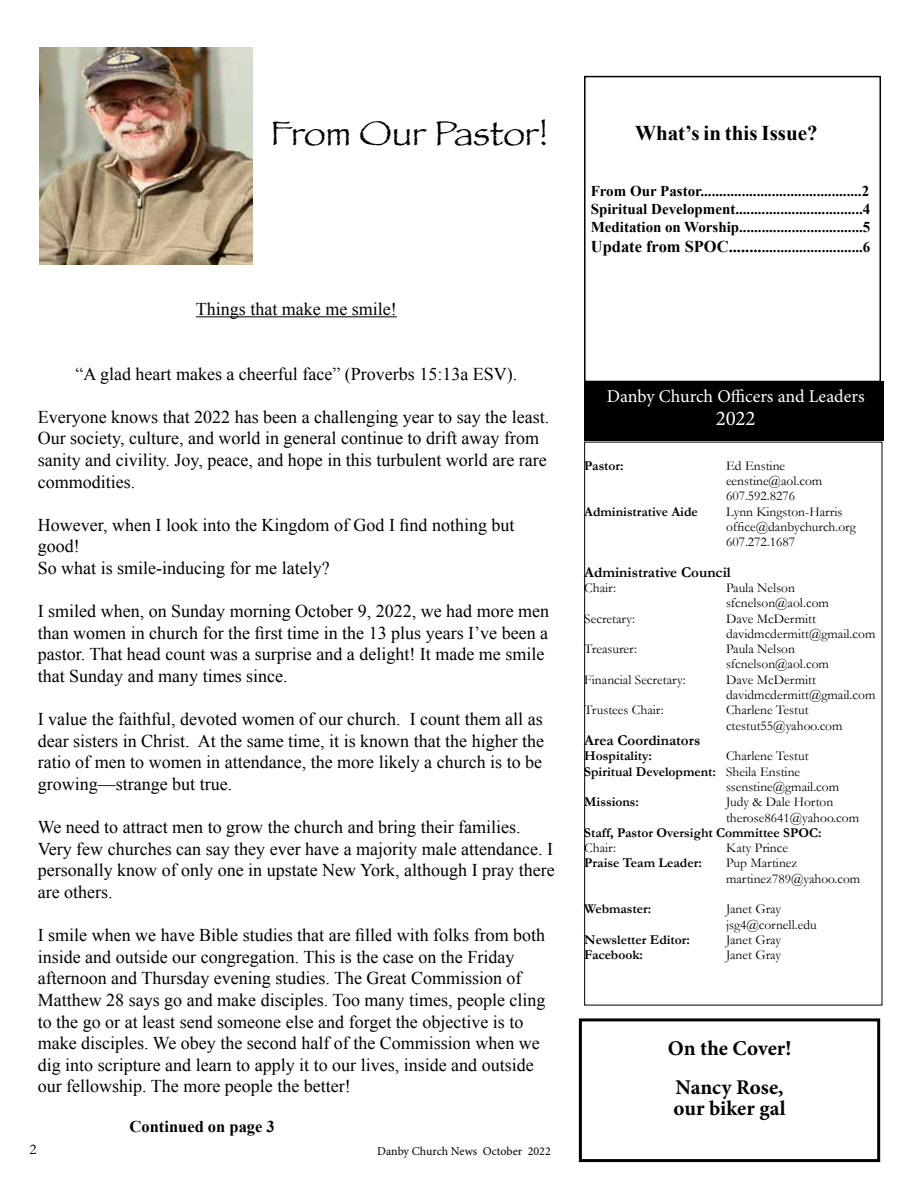
<style>
.page{position:relative;width:918px;height:1188px;background:#fff}
.page>*{position:absolute;margin:0;border:0;box-sizing:border-box;transform-origin:0 0}
.t1{font:36px "Papyrus";color:#000}
.t2{font:700 21px/39px "Minion Pro";color:#000;text-align:center}
.t3{font:700 21px "Times New Roman";color:#000}
.t4{font:21px "Minion Pro";color:#fff}
.t5{font:18px/21.6px "Times New Roman";color:#000}
.t6{font:18px "Minion Pro";color:#fff}
.t7{font:700 16.5px "Times New Roman";color:#000}
.t8{font:700 15px/18px "Times New Roman";color:#000;text-align:justify}
.t9{font:700 15px "Garamond";color:#000}
.t10{font:15px "Garamond";color:#000}
.t11{font:13.5px/15.3px "Garamond";color:#000}
.t12{font:700 13.5px "Garamond";color:#000}
.t13{font:12px "Minion Pro";color:#000}
.s1{font-size:16.5px}
.s2{font-weight:400}
</style>
<div class="page">
<div style="left:579px;top:1018px;width:301px;height:144px;border:3px solid #000"></div>
<div style="left:584px;top:76px;width:297px;height:306px;border:2px solid #000"></div>
<div style="left:584px;top:442px;width:298px;height:563px;border:1px solid #000"></div>
<div style="left:584px;top:381px;width:300px;height:60px;background:#000"></div>
<img style="left:40px;top:48px;width:212px;height:217px">
<hr style="left:196px;top:316px;width:201px;height:1px;background:#000">
<h1 class="t1" style="left:270px;top:111px;width:279px">From Our Pastor!</h1>
<p class="t3" style="left:635px;top:118px;width:184px">What’s in this Issue?</p>
<p class="t5" style="left:196px;top:298px;width:202px">Things that make me smile!</p>
<p class="t5" style="left:76px;top:363px;width:443px">“A glad heart makes a cheerful face” (Proverbs 15:13a ESV).</p>
<p class="t5" style="left:38px;top:406px;width:513px">Everyone knows that 2022 has been a challenging year to say the least.<br>Our society, culture, and world in general continue to drift away from sanity and civility. Joy, peace, and hope in this turbulent world are rare commodities.</p>
<p class="t5" style="left:38px;top:514px;width:478px">However, when I look into the Kingdom of God I find nothing but good!<br>So what is smile-inducing for me lately?</p>
<p class="t5" style="left:38px;top:600px;width:513px">I smiled when, on Sunday morning October 9, 2022, we had more men than women in church for the first time in the 13 plus years I’ve been a pastor. That head count was a surprise and a delight! It made me smile that Sunday and many times since.</p>
<p class="t5" style="left:38px;top:708px;width:508px;text-align:justify">I value the faithful, devoted women of our church. I count them all as dear sisters in Christ. At the same time, it is known that the higher the ratio of men to women in attendance, the more likely a church is to be growing—strange but true.</p>
<p class="t5" style="left:38px;top:816px;width:518px">We need to attract men to grow the church and bring their families.<br>Very few churches can say they ever have a majority male attendance. I personally know of only one in upstate New York, although I pray there are others.</p>
<p class="t5" style="left:38px;top:924px;width:509px">I smile when we have Bible studies that are filled with folks from both inside and outside our congregation. This is the case on the Friday afternoon and Thursday evening studies. The Great Commission of Matthew 28 says go and make disciples. Too many times, people cling to the go or at least send someone else and forget the objective is to make disciples. We obey the second half of the Commission when we dig into scripture and learn to apply it to our lives, inside and outside our fellowship. The more people the better!</p>
<p class="t7" style="left:130px;top:1115px;width:147px">Continued on page 3</p>
<p class="t10" style="left:30px;top:1140px;width:9px">2</p>
<p class="t13" style="left:377px;top:1143px;width:175px">Danby Church News October 2022</p>
<p class="t8" style="left:591px;top:182px;width:281px">From Our Pastor...........................................2<br>Spiritual Development..................................4<br>Meditation on Worship.................................5</p>
<p class="t8" style="left:591px;top:237px;width:281px"><span class="s1">Update from SPOC........</span>...........................6</p>
<p class="t6" style="left:607px;top:384px;width:259px">Danby Church Officers and Leaders</p>
<p class="t4" style="left:716px;top:404px;width:41px">2022</p>
<p class="t12" style="left:584px;top:457px;width:41px">Pastor:</p>
<p class="t11" style="left:726px;top:458px;width:98px">Ed Enstine eenstine@aol.com<br>607.592.8276</p>
<p class="t12" style="left:584px;top:503px;width:115px">Administrative Aide</p>
<p class="t11" style="left:726px;top:503px;width:131px">Lynn Kingston-Harris office@danbychurch.org<br>607.272.1687</p>
<p class="t9" style="left:584px;top:563px;width:148px">Administrative Council</p>
<p class="t11" style="left:584px;top:580px;width:33px">Chair:</p>
<p class="t11" style="left:726px;top:580px;width:104px">Paula Nelson sfcnelson@aol.com</p>
<p class="t11" style="left:584px;top:611px;width:52px">Secretary:</p>
<p class="t11" style="left:726px;top:611px;width:151px">Dave McDermitt davidmcdermitt@gmail.com</p>
<p class="t11" style="left:584px;top:641px;width:54px">Treasurer:</p>
<p class="t11" style="left:726px;top:641px;width:104px">Paula Nelson sfcnelson@aol.com</p>
<p class="t11" style="left:584px;top:672px;width:103px">Financial Secretary:</p>
<p class="t11" style="left:726px;top:672px;width:151px">Dave McDermitt davidmcdermitt@gmail.com</p>
<p class="t11" style="left:584px;top:702px;width:81px">Trustees Chair:</p>
<p class="t11" style="left:726px;top:702px;width:118px">Charlene Testut ctestut55@yahoo.com</p>
<p class="t9" style="left:584px;top:731px;width:118px">Area Coordinators</p>
<p class="t12" style="left:584px;top:748px;width:69px">Hospitality:</p>
<p class="t11" style="left:726px;top:748px;width:84px">Charlene Testut</p>
<p class="t12" style="left:584px;top:763px;width:217px">Spiritual Development: <span class="s2">Sheila Enstine</span></p>
<p class="t11" style="left:726px;top:779px;width:115px">ssenstine@gmail.com</p>
<p class="t12" style="left:584px;top:794px;width:56px">Missions:</p>
<p class="t11" style="left:726px;top:794px;width:135px">Judy &amp; Dale Horton therose8641@yahoo.com</p>
<p class="t12" style="left:584px;top:824px;width:239px">Staff, Pastor Oversight Committee SPOC:</p>
<p class="t11" style="left:584px;top:840px;width:33px">Chair:</p>
<p class="t11" style="left:726px;top:840px;width:64px">Katy Prince</p>
<p class="t12" style="left:584px;top:855px;width:119px">Praise Team Leader:</p>
<p class="t11" style="left:726px;top:855px;width:136px">Pup Martinez martinez789@yahoo.com</p>
<p class="t12" style="left:584px;top:901px;width:69px">Webmaster:</p>
<p class="t11" style="left:726px;top:901px;width:92px">Janet Gray jsg4@cornell.edu</p>
<p class="t12" style="left:584px;top:932px;width:107px">Newsletter Editor:</p>
<p class="t11" style="left:726px;top:932px;width:57px">Janet Gray</p>
<p class="t12" style="left:584px;top:947px;width:60px">Facebook:</p>
<p class="t11" style="left:726px;top:947px;width:57px">Janet Gray</p>
<p class="t2" style="left:668px;top:1028px;width:125px">On the Cover!<br>Nancy Rose,</p>
<p class="t2" style="left:674px;top:1088px;width:113px">our biker gal</p>
</div>
